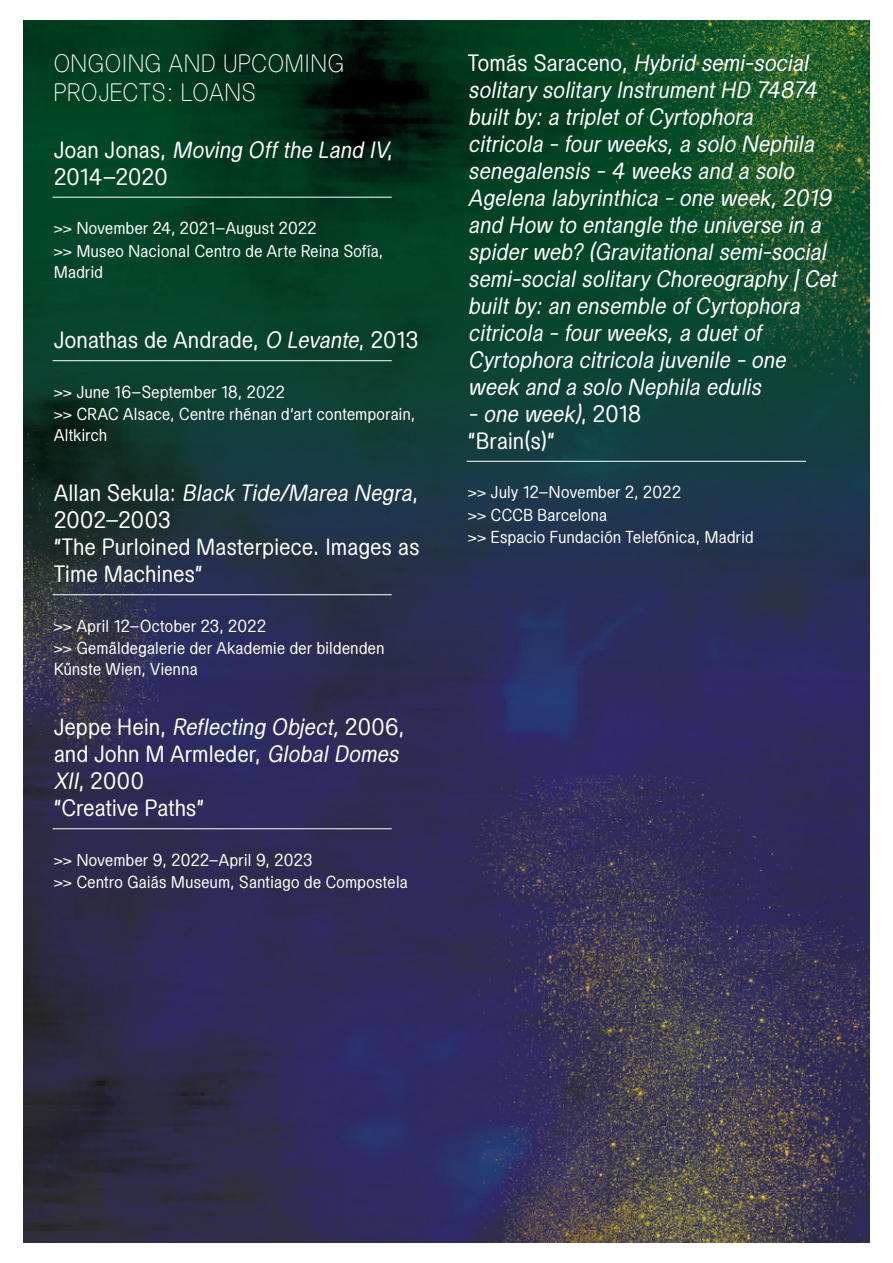
<style>
.page{position:relative;width:893px;height:1263px;background:#fff}
.page>*{position:absolute;margin:0;border:0;box-sizing:border-box;transform-origin:0 0}
.Paragraph_Headline{font:500 24px/28.8px "Amare";letter-spacing:.05em;color:#fff}
.Headline{font:italic 22.5px/27px "Amare Alta";letter-spacing:.025em;color:#fff}
.Headline-2{font:22.5px/27px "Amare Alta";letter-spacing:.02em;color:#fff}
.Paragraph_body{font:16.5px/21px "Amare Alta";letter-spacing:.025em;color:#fff}
.s1{font-style:italic}
.s2{font-style:normal}
</style>
<div class="page">
<img style="left:24px;top:20px;width:845px;height:1223px">
<hr style="left:52px;top:197px;width:340px;height:1px;background:#fff">
<hr style="left:52px;top:360px;width:340px;height:1px;background:#fff">
<hr style="left:52px;top:594px;width:340px;height:1px;background:#fff">
<hr style="left:52px;top:828px;width:340px;height:1px;background:#fff">
<hr style="left:467px;top:461px;width:339px;height:1px;background:#fff">
<p class="Paragraph_Headline" style="left:54px;top:48px;width:291px">ONGOING AND UPCOMING<br>PROJECTS: LOANS</p>
<p class="Headline-2" style="left:54px;top:135px;width:341px">J o a n J o n a s , <span class="s1">Moving Off the Land IV</span>,<br>2014–2020</p>
<p class="Paragraph_body" style="left:54px;top:217px;width:264px">&gt;&gt; November 24, 2021–August 2022</p>
<p class="Paragraph_body" style="left:54px;top:240px;width:331px">&gt;&gt; Museo Nacional Centro de Arte Reina Sofía,<br>Madrid</p>
<p class="Headline-2" style="left:54px;top:326px;width:366px">Jonathas de Andrade, <span class="s1">O Levante</span>, 2013</p>
<p class="Paragraph_body" style="left:54px;top:381px;width:232px">&gt;&gt; June 16–September 18, 2022</p>
<p class="Paragraph_body" style="left:54px;top:403px;width:363px">&gt;&gt; CRAC Alsace, Centre rhénan d’art contemporain,<br>Altkirch</p>
<p class="Headline-2" style="left:54px;top:479px;width:367px">A l l a n S e k u l a : <span class="s1">Black Tide/Marea Negra</span>,<br>2002–2003<br>“The Purloined Masterpiece. Images as<br>Time Machines”</p>
<p class="Paragraph_body" style="left:54px;top:615px;width:214px">&gt;&gt; April 12–October 23, 2022</p>
<p class="Paragraph_body" style="left:54px;top:637px;width:332px">&gt;&gt; Gemäldegalerie der Akademie der bildenden<br>Künste Wien, Vienna</p>
<p class="Headline-2" style="left:54px;top:713px;width:352px">J e p p e H e i n , <span class="s1">Reflecting Object,</span> 2 0 0 6 , and John M Armleder, <span class="s1">Global Domes<br>XII</span>, 2000<br>“Creative Paths”</p>
<p class="Paragraph_body" style="left:54px;top:849px;width:260px">&gt;&gt; November 9, 2022–April 9, 2023</p>
<p class="Paragraph_body" style="left:54px;top:871px;width:355px">&gt;&gt; Centro Gaiás Museum, Santiago de Compostela</p>
<p class="Headline" style="left:468px;top:49px;width:374px"><span class="s2">To m á s S a ra c e n o ,</span> Hybrid semi-social solitary solitary Instrument HD 74874 built by : a triplet of Cyrtophora citricola - four weeks, a solo Nephila senegalensis - 4 weeks and a solo Agelena labyrinthica - one week, 2019 and How to entangle the universe in a spider web? (Gravitational semi-social semi-social solitary Choreography | Cet built by: an ensemble of Cyrtophora citricola - four weeks, a duet of Cyrtophora citricola juvenile - one week and a solo Nephila edulis</p>
<p class="Headline-2" style="left:468px;top:400px;width:174px"><span class="s1">- one week)</span>, 2 0 1 8 “Brain(s)”</p>
<p class="Paragraph_body" style="left:468px;top:481px;width:214px">&gt;&gt; July 12–November 2, 2022</p>
<p class="Paragraph_body" style="left:468px;top:504px;width:140px">&gt;&gt; CCCB Barcelona</p>
<p class="Paragraph_body" style="left:468px;top:526px;width:287px">&gt;&gt; Espacio Fundación Telefónica, Madrid</p>
</div>
